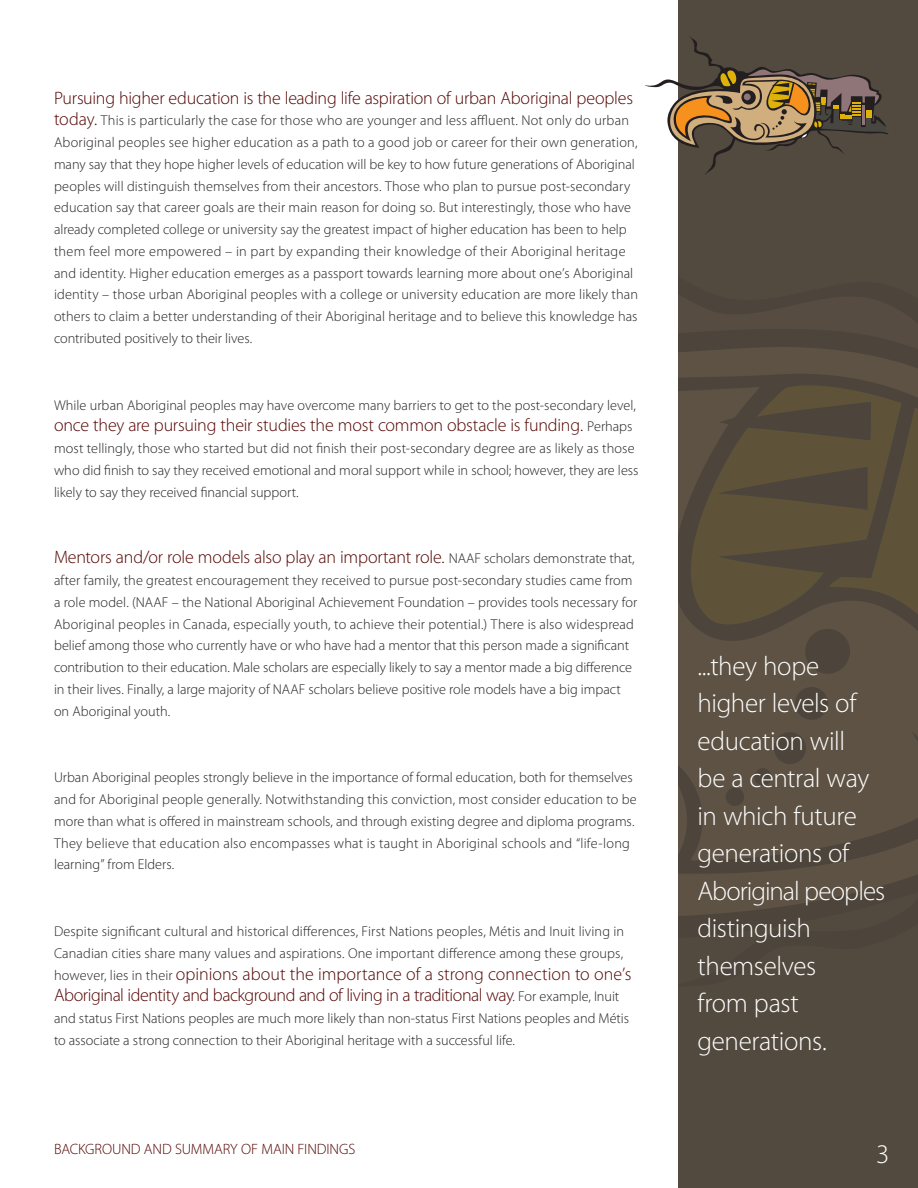
<style>
.page{position:relative;width:918px;height:1188px;background:#fff}
.page>*{position:absolute;margin:0;border:0;box-sizing:border-box;transform-origin:0 0}
._1_sidebar_white{font:300 27px/37.5px "Myriad Pro";letter-spacing:-.015em;color:#fff}
.TOC_sub{font:300 27px "Myriad Pro";color:#fff}
._1__Body_text{font:300 18px/21.8px "Myriad Pro";letter-spacing:-.015em;color:#520300}
.TOC_sub-2{font:300 15px "Myriad Pro";letter-spacing:-.005em;color:#520300}
._1__Body_text-2{font:300 14.25px/21.8px "Myriad Pro";letter-spacing:.005em;color:#231f20}
.s1{font-size:18px;color:#520300}
.s2{font-size:14.25px;color:#231f20}
</style>
<div class="page">
<div style="left:678px;top:0;width:240px;height:1188px;background:#524a3f"></div>
<svg style="left:678px;top:900px;width:240px;height:39px;background:#50483d"></svg>
<div style="left:678px;top:649px;width:240px;height:48px;background:#5d5243"></div>
<div style="left:718px;top:649px;width:200px;height:23px;background:#5d5243"></div>
<svg style="left:678px;top:282px;width:240px;height:367px;background:#564d3c"></svg>
<svg style="left:678px;top:697px;width:240px;height:203px;background:#5a5041"></svg>
<div style="left:795px;top:687px;width:33px;height:33px;background:#4d453b;border-radius:50%"></div>
<div style="left:774px;top:732px;width:32px;height:32px;background:#4d453b;border-radius:50%"></div>
<div style="left:754px;top:768px;width:18px;height:18px;background:#4d453b;border-radius:50%"></div>
<div style="left:726px;top:788px;width:18px;height:18px;background:#4d453b;border-radius:50%"></div>
<div style="left:805px;top:629px;width:45px;height:45px;background:#4d453b;border-radius:50%"></div>
<svg style="left:645px;top:36px;width:244px;height:139px;background:#7c6e5b"></svg>
<hr style="left:862px;top:105px;width:3px;height:20px;background:#8f7577">
<p class="_1__Body_text" style="left:54px;top:86px;width:581px">Pursuing higher education is the leading life aspiration of urban Aboriginal peoples</p>
<p class="_1__Body_text-2" style="left:54px;top:109px;width:586px"><span class="s1">today.</span> This is particularly the case for those who are younger and less affluent. Not only do urban Aboriginal peoples see higher education as a path to a good job or career for their own generation, many say that they hope higher levels of education will be key to how future generations of Aboriginal peoples will distinguish themselves from their ancestors. Those who plan to pursue post-secondary education say that career goals are their main reason for doing so. But interestingly, those who have already completed college or university say the greatest impact of higher education has been to help them feel more empowered – in part by expanding their knowledge of their Aboriginal heritage and identity. Higher education emerges as a passport towards learning more about one’s Aboriginal identity – those urban Aboriginal peoples with a college or university education are more likely than others to claim a better understanding of their Aboriginal heritage and to believe this knowledge has contributed positively to their lives.</p>
<p class="_1__Body_text-2" style="left:54px;top:394px;width:583px">While urban Aboriginal peoples may have overcome many barriers to get to the post-secondary level,</p>
<p class="_1__Body_text" style="left:54px;top:414px;width:580px">once they are pursuing their studies the most common obstacle is funding. <span class="s2">Perhaps</span></p>
<p class="_1__Body_text-2" style="left:54px;top:437px;width:586px">most tellingly, those who started but did not finish their post-secondary degree are as likely as those who did finish to say they received emotional and moral support while in school; however, they are less likely to say they received financial support.</p>
<p class="_1__Body_text" style="left:54px;top:546px;width:582px">Mentors and/or role models also play an important role. <span class="s2">NAAF scholars demonstrate that,</span></p>
<p class="_1__Body_text-2" style="left:54px;top:569px;width:585px">after family, the greatest encouragement they received to pursue post-secondary studies came from a role model. (NAAF – the National Aboriginal Achievement Foundation – provides tools necessary for Aboriginal peoples in Canada, especially youth, to achieve their potential.) There is also widespread belief among those who currently have or who have had a mentor that this person made a significant contribution to their education. Male scholars are especially likely to say a mentor made a big difference in their lives. Finally, a large majority of NAAF scholars believe positive role models have a big impact on Aboriginal youth.</p>
<p class="_1__Body_text-2" style="left:54px;top:766px;width:584px">Urban Aboriginal peoples strongly believe in the importance of formal education, both for themselves and for Aboriginal people generally. Notwithstanding this conviction, most consider education to be more than what is offered in mainstream schools, and through existing degree and diploma programs.<br>They believe that education also encompasses what is taught in Aboriginal schools and “life-long learning” from Elders.</p>
<p class="_1__Body_text-2" style="left:54px;top:920px;width:572px">Despite significant cultural and historical differences, First Nations peoples, Métis and Inuit living in<br>Canadian cities share many values and aspirations. One important difference among these groups,</p>
<p class="_1__Body_text" style="left:54px;top:962px;width:579px"><span class="s2">however, lies in their</span> opinions about the importance of a strong connection to one’s<br>Aboriginal identity and background and of living in a traditional way<span class="s2">. For example, Inuit</span></p>
<p class="_1__Body_text-2" style="left:54px;top:1007px;width:577px">and status First Nations peoples are much more likely than non-status First Nations peoples and Métis to associate a strong connection to their Aboriginal heritage with a successful life.</p>
<p class="_1_sidebar_white" style="left:698px;top:647px;width:189px">...they hope higher levels of education will<br>be a central way in which future generations of<br>Aboriginal peoples distinguish themselves<br>from past generations.</p>
<p class="TOC_sub-2" style="left:54px;top:1140px;width:303px">BACKGROUND AND SUMMARY OF MAIN FINDINGS</p>
<p class="TOC_sub" style="left:876px;top:1138px;width:15px">3</p>
</div>
